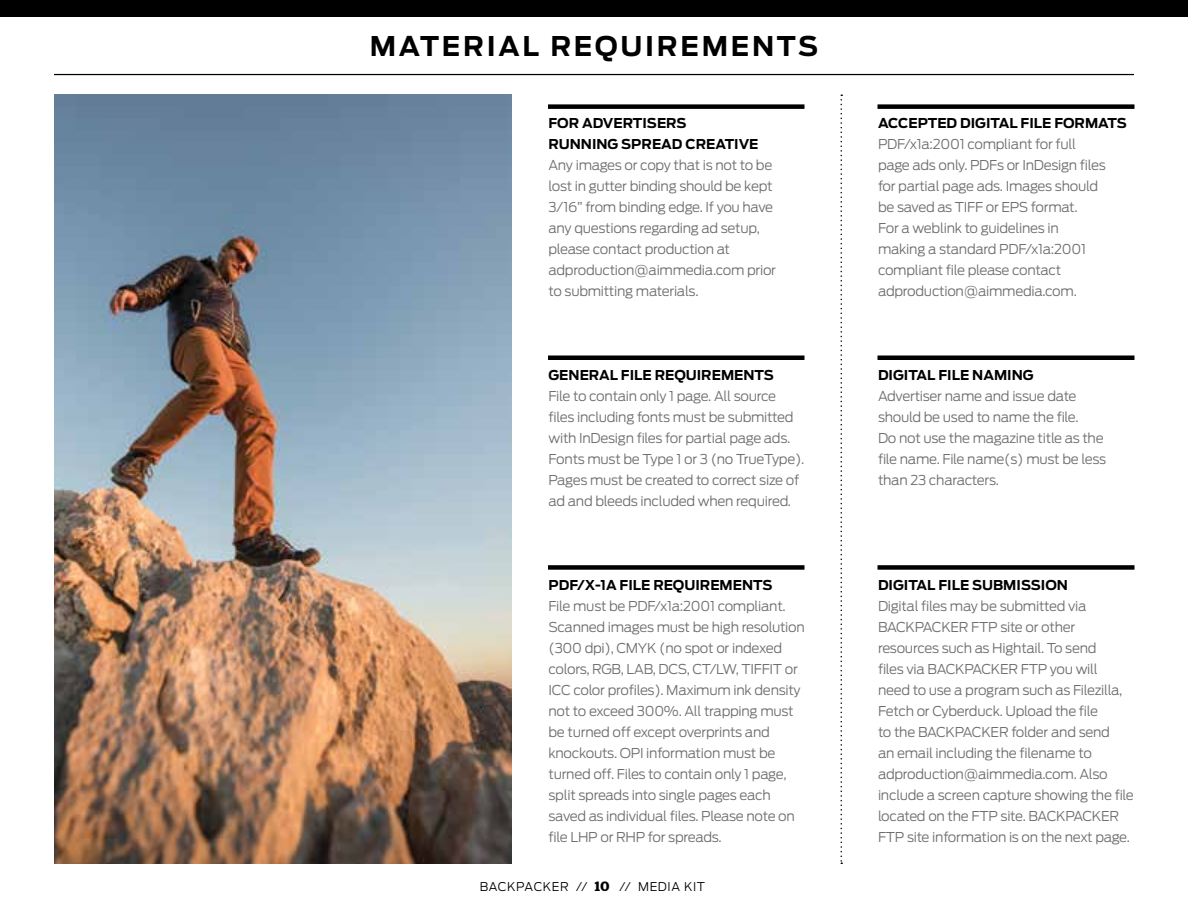
<style>
.page{position:relative;width:1188px;height:918px;background:#fff}
.page>*{position:absolute;margin:0;border:0;box-sizing:border-box;transform-origin:0 0}
.t1{font:700 27px "Antenna";letter-spacing:.1em;color:#000}
.t2{font:300 13.5px/21px "Antenna";letter-spacing:-.02em;color:#6d6e71}
.t3{font:700 13.5px/21px "Antenna";color:#000}
.t4{font:300 12px "Antenna";letter-spacing:.045em;color:#000}
.s1{font-family:"Stag";font-weight:600;font-size:13.5px}
</style>
<div class="page">
<svg style="left:841px;top:94px;width:1px;height:770px"></svg>
<img style="left:54px;top:94px;width:458px;height:770px">
<hr style="left:54px;top:74px;width:1080px;height:1px;background:#000">
<div style="left:0;top:0;width:1188px;height:16px;background:#000"></div>
<div style="left:548px;top:104px;width:256px;height:5px;background:#000"></div>
<div style="left:878px;top:104px;width:257px;height:5px;background:#000"></div>
<hr style="left:548px;top:356px;width:256px;height:4px;background:#000">
<hr style="left:878px;top:356px;width:257px;height:4px;background:#000">
<div style="left:548px;top:565px;width:256px;height:5px;background:#000"></div>
<div style="left:878px;top:565px;width:257px;height:5px;background:#000"></div>
<h1 class="t1" style="left:370px;top:27px;width:450px">MATERIAL REQUIREMENTS</h1>
<p class="t3" style="left:549px;top:112px;width:212px">FOR ADVERTISERS<br>RUNNING SPREAD CREATIVE</p>
<p class="t2" style="left:549px;top:154px;width:229px">Any images or copy that is not to be lost in gutter binding should be kept<br>3/16” from binding edge. If you have any questions regarding ad setup, please contact production at adproduction@aimmedia.com prior to submitting materials.</p>
<p class="t3" style="left:549px;top:364px;width:227px">GENERAL FILE REQUIREMENTS</p>
<p class="t2" style="left:549px;top:385px;width:258px">File to contain only 1 page. All source files including fonts must be submitted with InDesign files for partial page ads.<br>Fonts must be Type 1 or 3 (no TrueType).<br>Pages must be created to correct size of ad and bleeds included when required.</p>
<p class="t3" style="left:549px;top:574px;width:225px">PDF/X-1A FILE REQUIREMENTS</p>
<p class="t2" style="left:549px;top:595px;width:258px">File must be PDF/x1a:2001 compliant.<br>Scanned images must be high resolution (300 dpi), CMYK (no spot or indexed colors, RGB, LAB, DCS, CT/LW, TIFFIT or ICC color profiles). Maximum ink density not to exceed 300%. All trapping must be turned off except overprints and knockouts. OPI information must be turned off. Files to contain only 1 page, split spreads into single pages each saved as individual files. Please note on file LHP or RHP for spreads.</p>
<p class="t4" style="left:480px;top:879px;width:227px">BACKPACKER // <span class="s1">10</span> // MEDIA KIT</p>
<p class="t3" style="left:878px;top:112px;width:250px">ACCEPTED DIGITAL FILE FORMATS</p>
<p class="t2" style="left:878px;top:133px;width:229px">PDF/x1a:2001 compliant for full page ads only. PDFs or InDesign files for partial page ads. Images should be saved as TIFF or EPS format.<br>For a weblink to guidelines in making a standard PDF/x1a:2001 compliant file please contact adproduction@aimmedia.com.</p>
<p class="t3" style="left:878px;top:364px;width:157px">DIGITAL FILE NAMING</p>
<p class="t2" style="left:878px;top:385px;width:230px">Advertiser name and issue date should be used to name the file.<br>Do not use the magazine title as the file name. File name(s) must be less than 23 characters.</p>
<p class="t3" style="left:878px;top:574px;width:192px">DIGITAL FILE SUBMISSION</p>
<p class="t2" style="left:878px;top:595px;width:257px">Digital files may be submitted via BACKPACKER FTP site or other resources such as Hightail. To send<br>files via BACKPACKER FTP you will<br>need to use a program such as Filezilla, Fetch or Cyberduck. Upload the file<br>to the BACKPACKER folder and send<br>an email including the filename to adproduction@aimmedia.com. Also include a screen capture showing the file located on the FTP site. BACKPACKER FTP site information is on the next page.</p>
</div>
